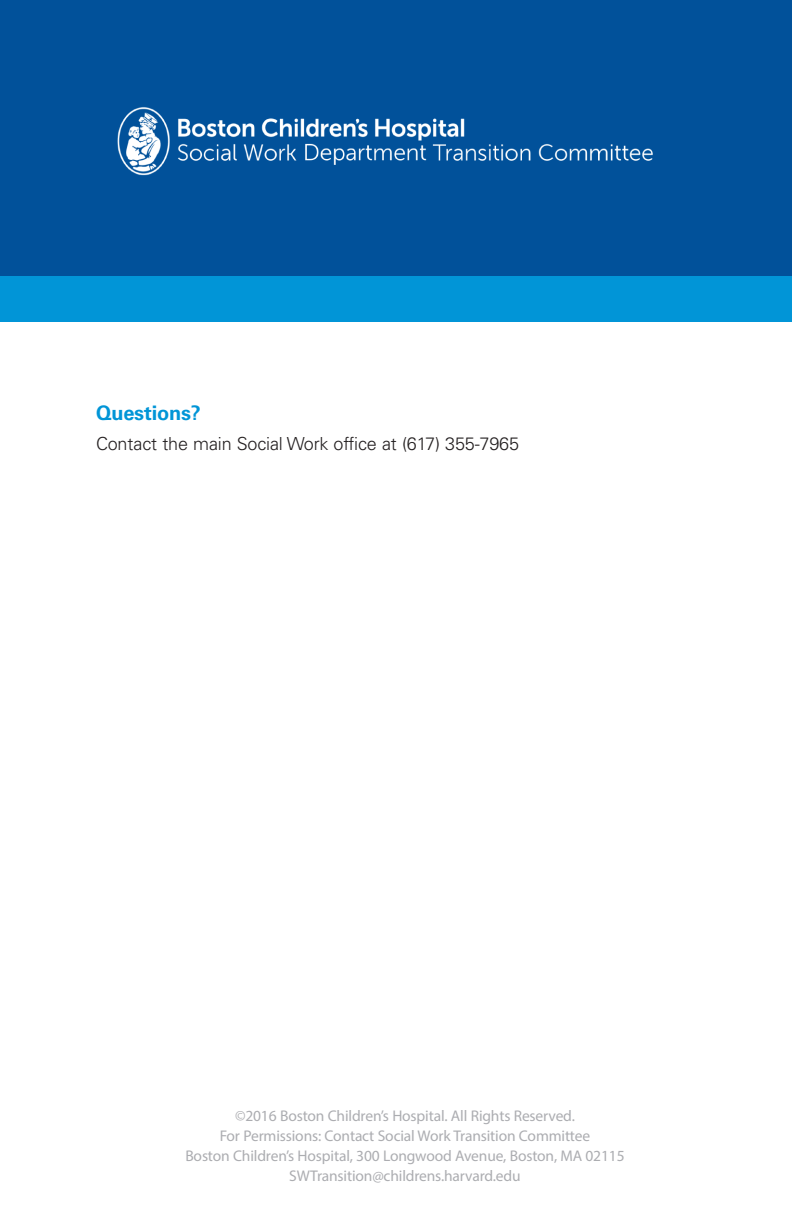
<style>
.page{position:relative;width:792px;height:1224px;background:#fff}
.page>*{position:absolute;margin:0;border:0;box-sizing:border-box;transform-origin:0 0}
.t1{font:700 20px "Univers LT Std";letter-spacing:-.01em;color:#0195d7}
.t2{font:300 18px "Univers LT Std";letter-spacing:-.01em;color:#231f20}
.t3{font:15.6px/20px "Myriad Pro";letter-spacing:-.01em;color:#acadb1;text-align:center}
</style>
<div class="page">
<div style="left:0;top:0;width:792px;height:276px;background:#01519a"></div>
<div style="left:0;top:276px;width:792px;height:46px;background:#0195d7"></div>
<img style="left:117px;top:107px;width:536px;height:69px">
<p class="t1" style="left:96px;top:401px;width:106px">Questions?</p>
<p class="t2" style="left:96px;top:433px;width:425px">Contact the main Social Work office at (617) 355-7965</p>
<p class="t3" style="left:185px;top:1106px;width:441px">©2016 Boston Children’s Hospital. All Rights Reserved.<br>For Permissions: Contact Social Work Transition Committee<br>Boston Children’s Hospital, 300 Longwood Avenue, Boston, MA 02115<br>SWTransition@childrens.harvard.edu</p>
</div>
